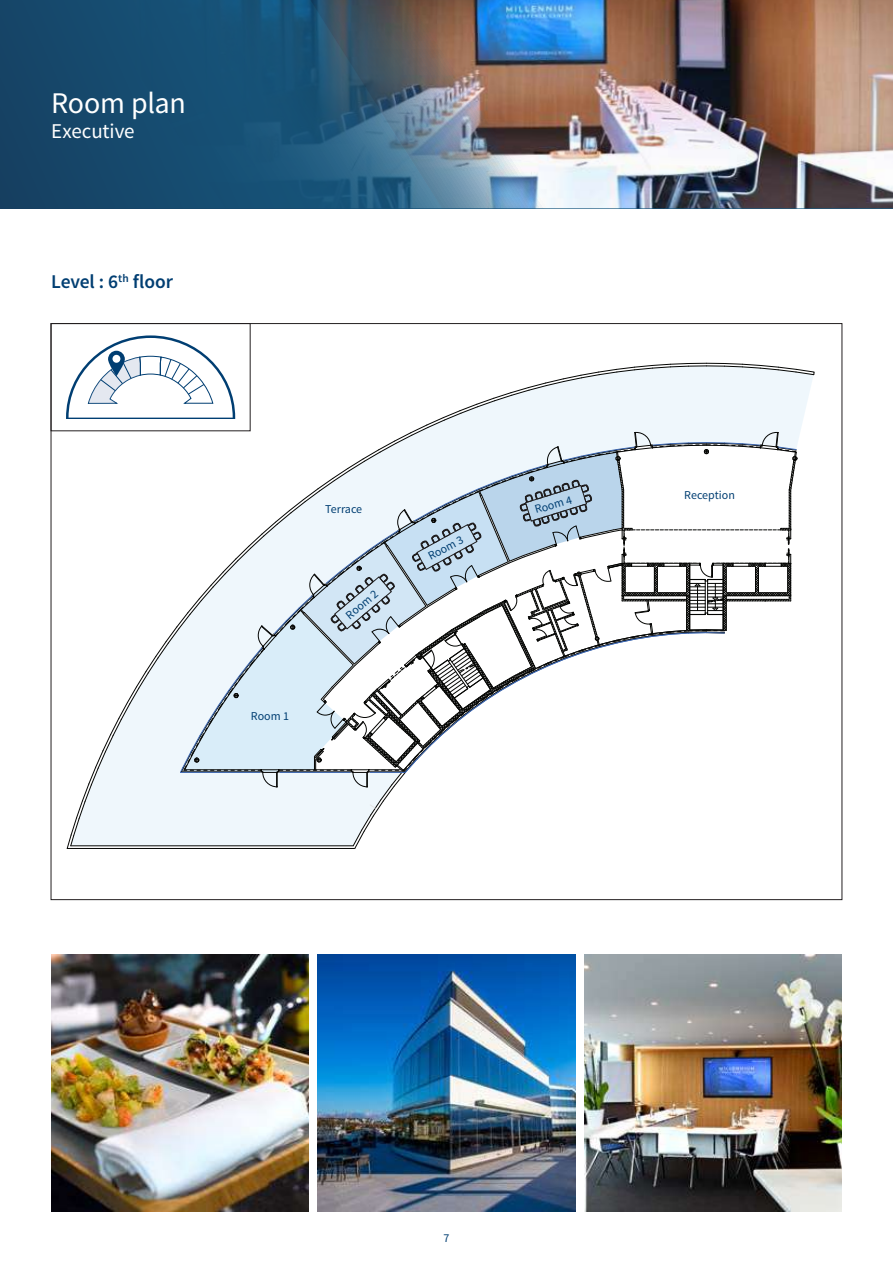
<style>
.page{position:relative;width:893px;height:1263px;background:#fff}
.page>*{position:absolute;margin:0;border:0;box-sizing:border-box;transform-origin:0 0}
.t1{font:30px "Source Sans Pro";letter-spacing:-.01em;color:#fff}
.t2{font:21px "Source Sans Pro";letter-spacing:-.005em;color:#fff}
.t3{font:600 19.5px "Source Sans Pro";letter-spacing:-.005em;color:#003e72}
.t4{font:12px "Source Sans Pro";color:#003e72}
</style>
<div class="page">
<img style="left:318px;top:954px;width:257px;height:258px">
<img style="left:584px;top:954px;width:258px;height:257px">
<img style="left:51px;top:954px;width:258px;height:258px">
<div style="left:51px;top:323px;width:200px;height:108px;border:1px solid #231f20"></div>
<svg style="left:66px;top:335px;width:749px;height:514px"></svg>
<div style="left:0;top:0;width:128px;height:208px;background:#164669"></div>
<img style="left:128px;top:0;width:765px;height:208px">
<h1 class="t1" style="left:51px;top:84px;width:137px">Room plan</h1>
<h2 class="t2" style="left:51px;top:118px;width:85px">Executive</h2>
<h3 class="t3" style="left:51px;top:269px;width:124px">Level : 6<sup>th</sup> floor</h3>
<p class="t4" style="left:251px;top:708px;width:40px">Room 1</p>
<p class="t4" style="left:325px;top:501px;width:38px">Terrace</p>
<p class="t4" style="left:342px;top:611px;width:40px;rotate:-40deg">Room 2</p>
<p class="t4" style="left:425px;top:550px;width:40px;rotate:-28deg">Room 3</p>
<p class="t4" style="left:533px;top:502px;width:40px;rotate:-16deg">Room 4</p>
<p class="t4" style="left:684px;top:488px;width:52px">Reception</p>
<p class="t4" style="left:443px;top:1230px;width:7px">7</p>
</div>
